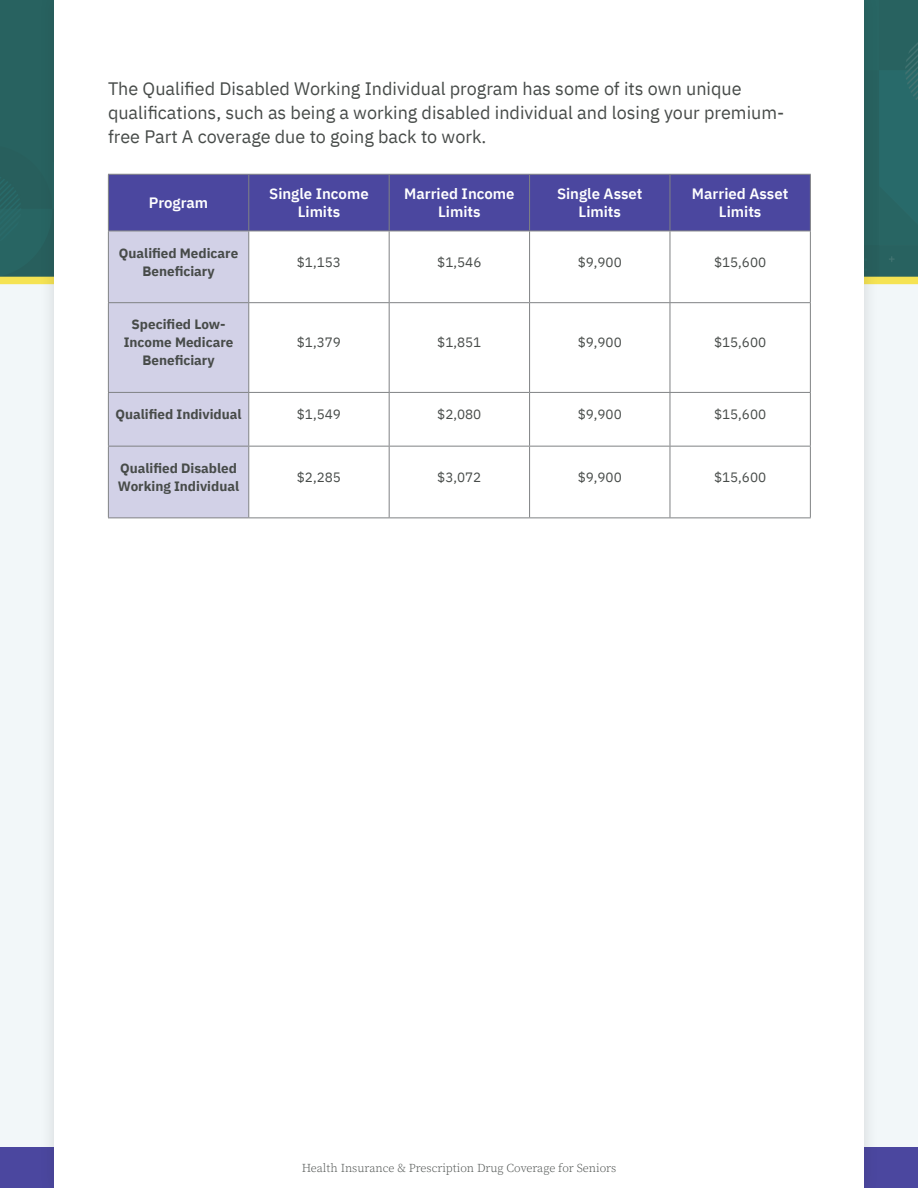
<style>
.page{position:relative;width:918px;height:1188px;background:#f2f7f9}
.page>*{position:absolute;margin:0;border:0;box-sizing:border-box;transform-origin:0 0}
.t1{font:18px/24px "IBM Plex Sans";color:#474b49}
.t2{font:600 15px/18px "IBM Plex Sans";color:#fff;text-align:center}
.t3{font:700 13.5px/18px "IBM Plex Sans";color:#474b49;text-align:center}
.t4{font:13.5px "IBM Plex Sans";color:#474b49}
.t5{font:300 12px "Source Serif Pro";color:#474b49}
</style>
<div class="page">
<div style="left:0;top:0;width:918px;height:280px;background:#2d6361"></div>
<div style="left:0;top:277px;width:918px;height:7px;background:#f5e353"></div>
<div style="left:0;top:1148px;width:918px;height:40px;background:#4b479f"></div>
<div style="left:39px;top:0;width:841px;height:1188px;background:#231f20;opacity:.15"></div>
<div style="left:54px;top:0;width:810px;height:1188px;background:#fff"></div>
<svg style="left:109px;top:175px;width:701px;height:342px"></svg>
<hr style="left:248px;top:175px;width:1px;height:56px;background:#808284">
<hr style="left:389px;top:175px;width:1px;height:56px;background:#808284">
<hr style="left:529px;top:175px;width:1px;height:56px;background:#808284">
<hr style="left:670px;top:175px;width:1px;height:56px;background:#808284">
<hr style="left:389px;top:231px;width:1px;height:71px;background:#808284">
<hr style="left:529px;top:231px;width:1px;height:71px;background:#808284">
<hr style="left:670px;top:231px;width:1px;height:71px;background:#808284">
<hr style="left:108px;top:302px;width:141px;height:1px;background:#808284">
<hr style="left:249px;top:302px;width:140px;height:1px;background:#808284">
<hr style="left:389px;top:302px;width:141px;height:1px;background:#808284">
<hr style="left:389px;top:303px;width:1px;height:89px;background:#808284">
<hr style="left:530px;top:302px;width:140px;height:1px;background:#808284">
<hr style="left:529px;top:303px;width:1px;height:89px;background:#808284">
<hr style="left:670px;top:302px;width:141px;height:1px;background:#808284">
<hr style="left:670px;top:303px;width:1px;height:89px;background:#808284">
<hr style="left:108px;top:392px;width:141px;height:1px;background:#808284">
<hr style="left:249px;top:392px;width:140px;height:1px;background:#808284">
<hr style="left:389px;top:392px;width:141px;height:1px;background:#808284">
<hr style="left:389px;top:393px;width:1px;height:53px;background:#808284">
<hr style="left:530px;top:392px;width:140px;height:1px;background:#808284">
<hr style="left:529px;top:393px;width:1px;height:53px;background:#808284">
<hr style="left:670px;top:392px;width:141px;height:1px;background:#808284">
<hr style="left:670px;top:393px;width:1px;height:53px;background:#808284">
<hr style="left:108px;top:446px;width:141px;height:1px;background:#808284">
<hr style="left:249px;top:446px;width:140px;height:1px;background:#808284">
<hr style="left:389px;top:446px;width:141px;height:1px;background:#808284">
<hr style="left:389px;top:447px;width:1px;height:70px;background:#808284">
<hr style="left:530px;top:446px;width:140px;height:1px;background:#808284">
<hr style="left:529px;top:447px;width:1px;height:70px;background:#808284">
<hr style="left:670px;top:446px;width:141px;height:1px;background:#808284">
<hr style="left:670px;top:447px;width:1px;height:70px;background:#808284">
<hr style="left:810px;top:231px;width:1px;height:71px;background:#808284">
<hr style="left:810px;top:303px;width:1px;height:89px;background:#808284">
<hr style="left:810px;top:393px;width:1px;height:53px;background:#808284">
<hr style="left:810px;top:447px;width:1px;height:70px;background:#808284">
<hr style="left:249px;top:517px;width:140px;height:1px;background:#808284">
<hr style="left:389px;top:517px;width:141px;height:1px;background:#808284">
<hr style="left:530px;top:517px;width:140px;height:1px;background:#808284">
<hr style="left:670px;top:517px;width:141px;height:1px;background:#808284">
<hr style="left:108px;top:174px;width:141px;height:1px;background:#808284">
<hr style="left:108px;top:175px;width:1px;height:56px;background:#808284">
<hr style="left:249px;top:174px;width:140px;height:1px;background:#808284">
<hr style="left:389px;top:174px;width:141px;height:1px;background:#808284">
<hr style="left:530px;top:174px;width:140px;height:1px;background:#808284">
<hr style="left:670px;top:174px;width:141px;height:1px;background:#808284">
<hr style="left:810px;top:175px;width:1px;height:56px;background:#808284">
<hr style="left:249px;top:231px;width:140px;height:1px;background:#808284">
<hr style="left:389px;top:231px;width:141px;height:1px;background:#808284">
<hr style="left:530px;top:231px;width:140px;height:1px;background:#808284">
<hr style="left:670px;top:231px;width:141px;height:1px;background:#808284">
<hr style="left:108px;top:231px;width:141px;height:1px;background:#808284">
<hr style="left:108px;top:231px;width:1px;height:71px;background:#808284">
<hr style="left:248px;top:231px;width:1px;height:71px;background:#808284">
<hr style="left:108px;top:303px;width:1px;height:89px;background:#808284">
<hr style="left:248px;top:303px;width:1px;height:89px;background:#808284">
<hr style="left:108px;top:393px;width:1px;height:53px;background:#808284">
<hr style="left:248px;top:393px;width:1px;height:53px;background:#808284">
<hr style="left:108px;top:447px;width:1px;height:70px;background:#808284">
<hr style="left:248px;top:447px;width:1px;height:70px;background:#808284">
<hr style="left:108px;top:517px;width:141px;height:1px;background:#808284">
<p class="t1" style="left:108px;top:75px;width:678px">The Qualified Disabled Working Individual program has some of its own unique qualifications, such as being a working disabled individual and losing your premium&shy;free Part A coverage due to going back to work.</p>
<p class="t2" style="left:149px;top:193px;width:61px">Program</p>
<p class="t2" style="left:269px;top:184px;width:101px">Single Income<br>Limits</p>
<p class="t2" style="left:404px;top:184px;width:112px">Married Income<br>Limits</p>
<p class="t2" style="left:557px;top:184px;width:87px">Single Asset<br>Limits</p>
<p class="t2" style="left:692px;top:184px;width:98px">Married Asset<br>Limits</p>
<p class="t3" style="left:119px;top:243px;width:121px">Qualified Medicare<br>Beneficiary</p>
<p class="t4" style="left:297px;top:252px;width:46px">$1,153</p>
<p class="t4" style="left:437px;top:252px;width:46px">$1,546</p>
<p class="t4" style="left:578px;top:252px;width:46px">$9,900</p>
<p class="t4" style="left:714px;top:252px;width:54px">$15,600</p>
<p class="t3" style="left:124px;top:315px;width:111px">Specified Low-<br>Income Medicare<br>Beneficiary</p>
<p class="t4" style="left:297px;top:332px;width:46px">$1,379</p>
<p class="t4" style="left:437px;top:332px;width:46px">$1,851</p>
<p class="t4" style="left:578px;top:332px;width:46px">$9,900</p>
<p class="t4" style="left:714px;top:332px;width:54px">$15,600</p>
<p class="t3" style="left:115px;top:404px;width:128px">Qualified Individual</p>
<p class="t4" style="left:297px;top:404px;width:46px">$1,549</p>
<p class="t4" style="left:437px;top:404px;width:46px">$2,080</p>
<p class="t4" style="left:578px;top:404px;width:46px">$9,900</p>
<p class="t4" style="left:714px;top:404px;width:54px">$15,600</p>
<p class="t3" style="left:118px;top:458px;width:123px;text-align:left">Qualified Disabled<br>Working Individual</p>
<p class="t4" style="left:297px;top:467px;width:46px">$2,285</p>
<p class="t4" style="left:437px;top:467px;width:46px">$3,072</p>
<p class="t4" style="left:578px;top:467px;width:46px">$9,900</p>
<p class="t4" style="left:714px;top:467px;width:54px">$15,600</p>
<p class="t5" style="left:302px;top:1160px;width:316px">Health Insurance &amp; Prescription Drug Coverage for Seniors</p>
</div>
